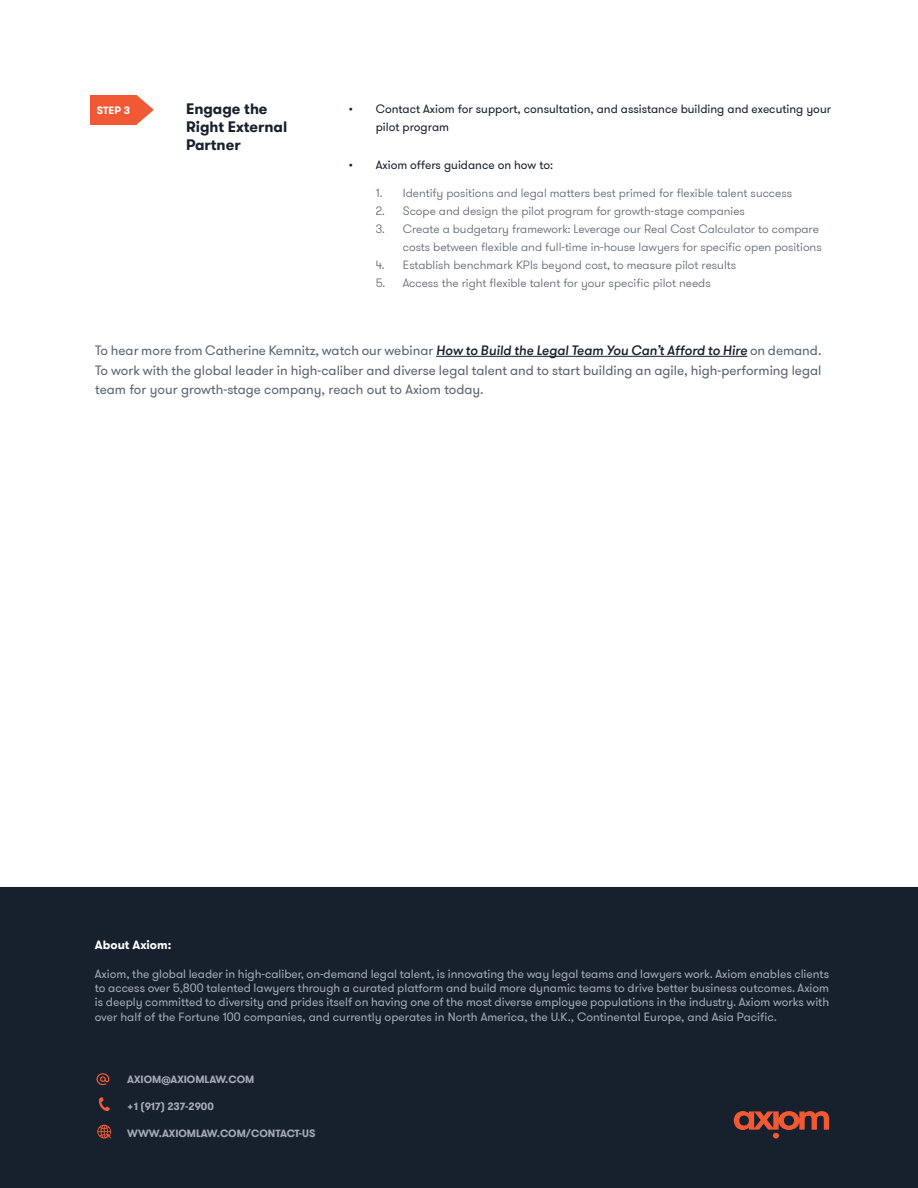
<style>
.page{position:relative;width:918px;height:1188px;background:#fff}
.page>*{position:absolute;margin:0;border:0;box-sizing:border-box;transform-origin:0 0}
.t1{font:700 15px/18px "GT Walsheim Pro";color:#17202d}
.Paragraph{font:13.5px/19.5px "GT Walsheim Pro";color:#596471;text-align:justify}
.t2{font:12px/14.4px "GT Walsheim Pro";color:#a4abb5;text-align:justify}
.t3{font:300 12px/18px "GT Walsheim Pro";color:#596471;text-align:right}
.t4{font:12px/18px "GT Walsheim Pro";color:#17202d}
.t5{font:700 12px "GT Walsheim Pro";color:#fff}
.Paragraph-2{font:700 10.5px "GT Walsheim Pro";color:#a4abb5}
.Paragraph-3{font:700 10.5px "GT Walsheim Pro";color:#fff}
.s1{font-weight:500;font-style:italic;color:#17202d}
</style>
<div class="page">
<div style="left:90px;top:95px;width:47px;height:30px;background:#f05933"></div>
<svg style="left:137px;top:95px;width:17px;height:30px"></svg>
<hr style="left:436px;top:356px;width:311px;height:1px;background:#17202d">
<div style="left:0;top:888px;width:918px;height:300px;background:#17202d"></div>
<svg style="left:97px;top:1125px;width:14px;height:14px"></svg>
<svg style="left:98px;top:1097px;width:12px;height:14px"></svg>
<svg style="left:96px;top:1073px;width:13px;height:12px"></svg>
<svg style="left:734px;top:1111px;width:95px;height:27px"></svg>
<p class="Paragraph-3" style="left:97px;top:103px;width:35px">STEP 3</p>
<p class="t1" style="left:186px;top:100px;width:103px">Engage the<br>Right External<br>Partner</p>
<p class="t4" style="left:376px;top:100px;width:457px;text-indent:-27px">• Contact Axiom for support, consultation, and assistance building and executing your pilot program</p>
<p class="t4" style="left:349px;top:156px;width:206px">• Axiom offers guidance on how to:</p>
<p class="t3" style="left:376px;top:184px;width:418px">1. Identify positions and legal matters best primed for flexible talent success</p>
<p class="t3" style="left:376px;top:202px;width:371px">2. Scope and design the pilot program for growth-stage companies</p>
<p class="t3" style="left:376px;top:220px;width:447px">3. Create a budgetary framework: Leverage our Real Cost Calculator to compare costs between flexible and full-time in-house lawyers for specific open positions</p>
<p class="t3" style="left:376px;top:256px;width:362px">4. Establish benchmark KPIs beyond cost, to measure pilot results</p>
<p class="t3" style="left:376px;top:274px;width:336px">5. Access the right flexible talent for your specific pilot needs</p>
<p class="Paragraph" style="left:95px;top:341px;width:728px">To hear more from Catherine Kemnitz, watch our webinar <span class="s1">How to Build the Legal Team You Can’t Afford to Hire</span> on demand.<br>To work with the global leader in high-caliber and diverse legal talent and to start building an agile, high-performing legal team for your growth-stage company, reach out to Axiom today.</p>
<p class="t5" style="left:95px;top:937px;width:78px">About Axiom:</p>
<p class="t2" style="left:95px;top:966px;width:736px">Axiom, the global leader in high-caliber, on-demand legal talent, is innovating the way legal teams and lawyers work. Axiom enables clients to access over 5,800 talented lawyers through a curated platform and build more dynamic teams to drive better business outcomes. Axiom is deeply committed to diversity and prides itself on having one of the most diverse employee populations in the industry. Axiom works with over half of the Fortune 100 companies, and currently operates in North America, the U.K., Continental Europe, and Asia Pacific.</p>
<p class="Paragraph-2" style="left:127px;top:1072px;width:129px">AXIOM@AXIOMLAW.COM</p>
<p class="Paragraph-2" style="left:127px;top:1099px;width:88px">+1 (917) 237-2900</p>
<p class="Paragraph-2" style="left:127px;top:1126px;width:190px">WWW.AXIOMLAW.COM/CONTACT-US</p>
</div>
